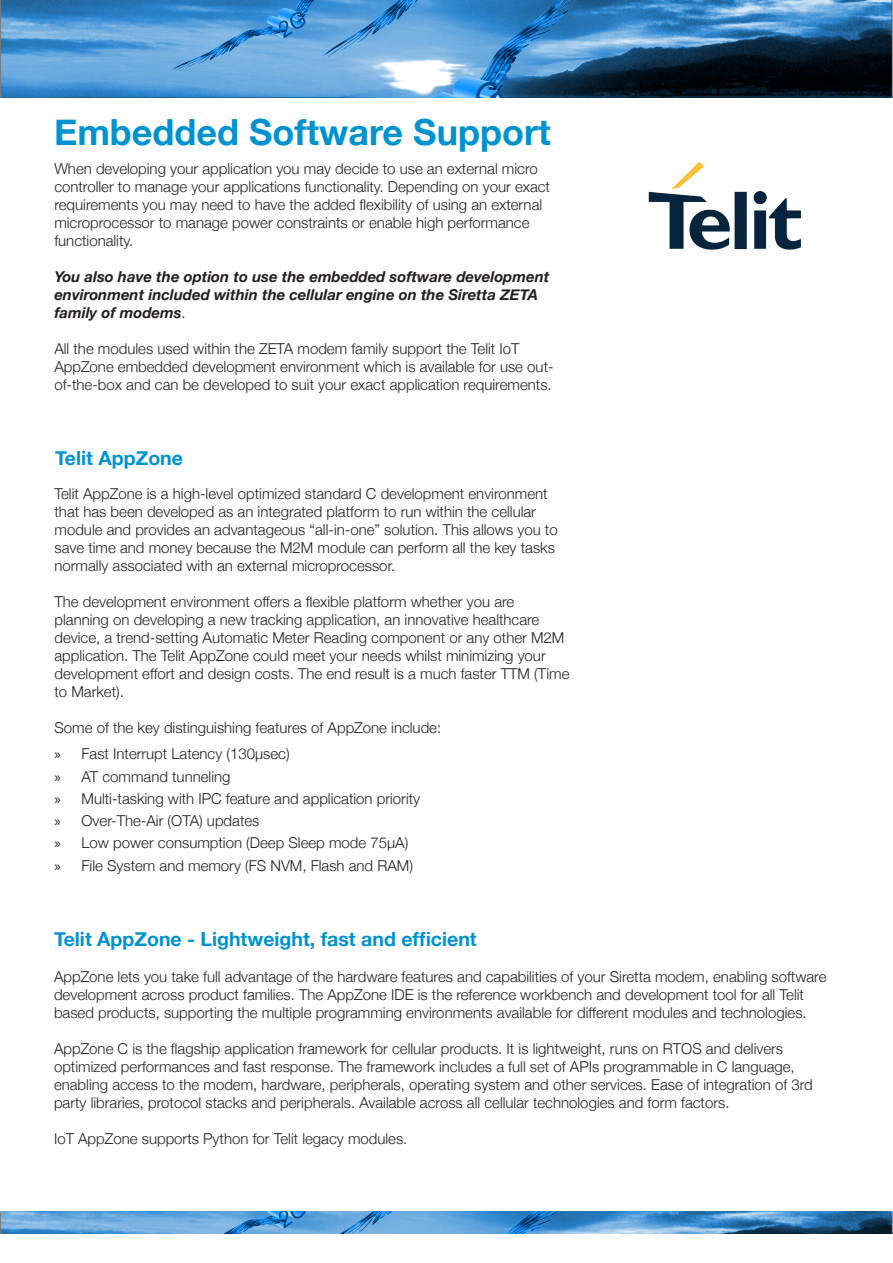
<style>
.page{position:relative;width:893px;height:1263px;background:#fff}
.page>*{position:absolute;margin:0;border:0;box-sizing:border-box;transform-origin:0 0}
.t1{font:700 36px "Helvetica Neue";color:#0093d0}
.t2{font:700 19.5px "Helvetica Neue";color:#0093d0}
.t3{font:300 15px/18px "Helvetica Neue";color:#231f20}
.t4{font:italic 700 15px/18px "Helvetica Neue";color:#231f20}
.s1{font-weight:300;font-style:normal}
.s2{font-family:"Myriad Pro";font-weight:400}
</style>
<div class="page">
<img style="left:1px;top:0;width:892px;height:98px">
<img style="left:1px;top:1212px;width:892px;height:21px">
<hr style="left:0;top:0;width:1px;height:98px;background:#939598">
<svg style="left:0;top:1212px;width:1px;height:21px"></svg>
<img style="left:648px;top:161px;width:153px;height:89px">
<p class="t1" style="left:54px;top:109px;width:498px">Embedded Software Support</p>
<p class="t3" style="left:54px;top:160px;width:497px">When developing your application you may decide to use an external micro controller to manage your applications functionality. Depending on your exact requirements you may need to have the added flexibility of using an external microprocessor to manage power constraints or enable high performance functionality.</p>
<p class="t4" style="left:54px;top:268px;width:497px">You also have the option to use the embedded software development environment included within the cellular engine on the Siretta ZETA family of modems<span class="s1">.</span></p>
<p class="t3" style="left:54px;top:340px;width:501px">All the modules used within the ZETA modem family support the Telit IoT<br>AppZone embedded development environment which is available for use out&shy;of-the-box and can be developed to suit your exact application requirements.</p>
<p class="t2" style="left:55px;top:446px;width:129px">Telit AppZone</p>
<p class="t3" style="left:55px;top:484px;width:505px">Telit AppZone is a high-level optimized standard C development environment that has been developed as an integrated platform to run within the cellular module and provides an advantageous “all-in-one” solution. This allows you to save time and money because the M2M module can perform all the key tasks normally associated with an external microprocessor.</p>
<p class="t3" style="left:55px;top:592px;width:516px">The development environment offers a flexible platform whether you are planning on developing a new tracking application, an innovative healthcare device, a trend-setting Automatic Meter Reading component or any other M2M application. The Telit AppZone could meet your needs whilst minimizing your development effort and design costs. The end result is a much faster TTM (Time to Market).</p>
<p class="t3" style="left:55px;top:718px;width:388px">Some of the key distinguishing features of AppZone include:</p>
<p class="t3" style="left:55px;top:745px;width:237px"><span class="s2">»</span> Fast Interrupt Latency (130µsec)</p>
<p class="t3" style="left:55px;top:767px;width:178px"><span class="s2">»</span> AT command tunneling</p>
<p class="t3" style="left:55px;top:789px;width:367px"><span class="s2">»</span> Multi-tasking with IPC feature and application priority</p>
<p class="t3" style="left:55px;top:811px;width:206px"><span class="s2">»</span> Over-The-Air (OTA) updates</p>
<p class="t3" style="left:55px;top:834px;width:355px"><span class="s2">»</span> Low power consumption (Deep Sleep mode 75µA)</p>
<p class="t3" style="left:55px;top:856px;width:360px"><span class="s2">»</span> File System and memory (FS NVM, Flash and RAM)</p>
<p class="t2" style="left:54px;top:927px;width:424px">Telit AppZone - Lightweight, fast and efficient</p>
<p class="t3" style="left:54px;top:967px;width:774px">AppZone lets you take full advantage of the hardware features and capabilities of your Siretta modem, enabling software development across product families. The AppZone IDE is the reference workbench and development tool for all Telit based products, supporting the multiple programming environments available for different modules and technologies.</p>
<p class="t3" style="left:54px;top:1039px;width:760px">AppZone C is the flagship application framework for cellular products. It is lightweight, runs on RTOS and delivers optimized performances and fast response. The framework includes a full set of APIs programmable in C language, enabling access to the modem, hardware, peripherals, operating system and other services. Ease of integration of 3rd party libraries, protocol stacks and peripherals. Available across all cellular technologies and form factors.</p>
<p class="t3" style="left:54px;top:1129px;width:355px">IoT AppZone supports Python for Telit legacy modules.</p>
</div>
